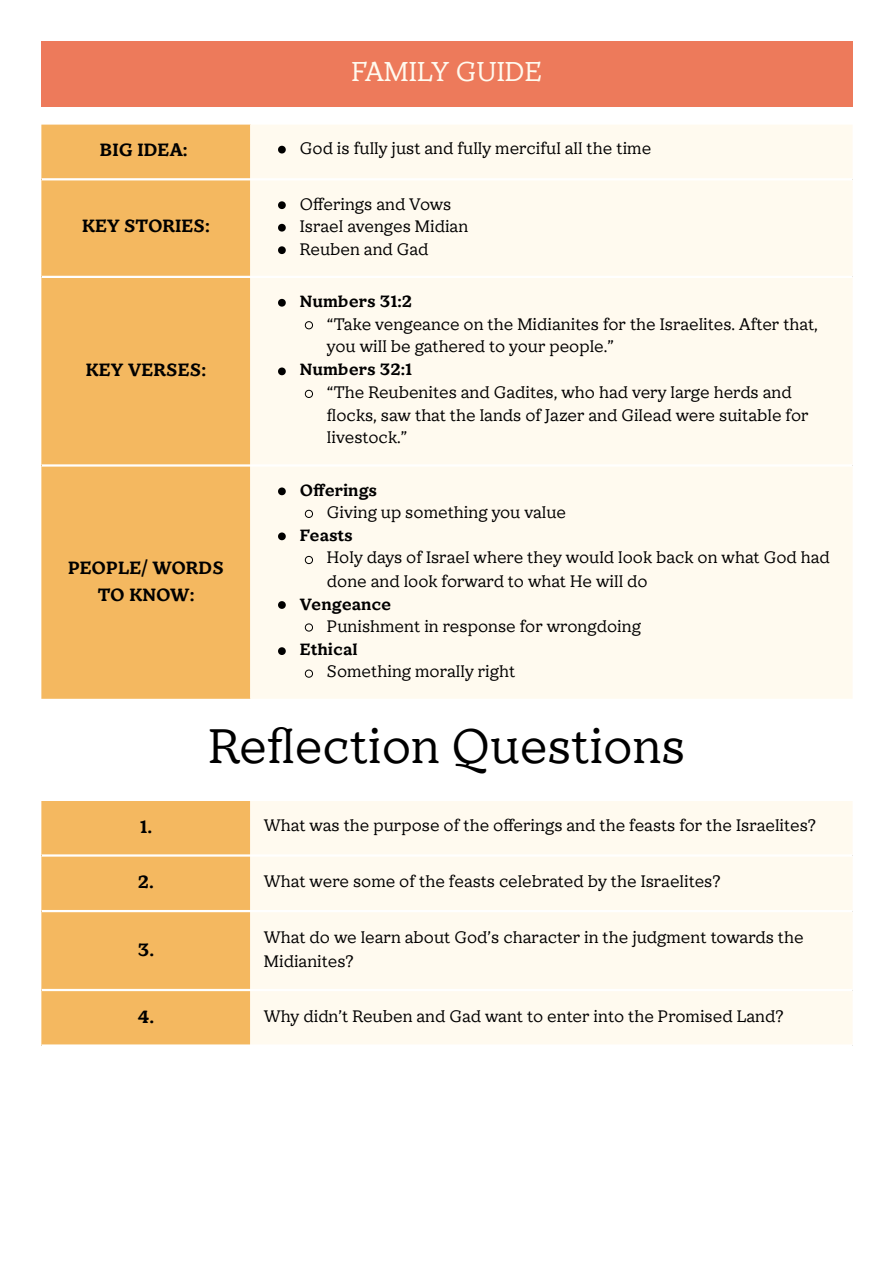
<style>
.page{position:relative;width:894px;height:1263px;background:#fff}
.page>*{position:absolute;margin:0;border:0;box-sizing:border-box;transform-origin:0 0}
.t1{font:48px "TT Phobos";color:#000}
.t2{font:27px "TT Phobos";color:#fffaef}
.t3{font:700 18px/27px "TT Phobos";color:#000;text-align:center}
.t4{font:16.5px/22.5px "TT Phobos";color:#000}
.t5{font:700 16.5px "TT Phobos";color:#000}
</style>
<div class="page">
<div style="left:42px;top:42px;width:810px;height:65px;background:#ed7a5b"></div>
<div style="left:42px;top:125px;width:208px;height:574px;background:#f4b860"></div>
<div style="left:250px;top:125px;width:602px;height:574px;background:#fffaef"></div>
<svg style="left:278px;top:146px;width:8px;height:7px"></svg>
<svg style="left:278px;top:201px;width:8px;height:8px"></svg>
<svg style="left:278px;top:224px;width:8px;height:8px"></svg>
<svg style="left:278px;top:246px;width:8px;height:8px"></svg>
<svg style="left:278px;top:299px;width:8px;height:8px"></svg>
<svg style="left:304px;top:321px;width:9px;height:9px"></svg>
<svg style="left:278px;top:367px;width:8px;height:8px"></svg>
<svg style="left:304px;top:390px;width:9px;height:8px"></svg>
<svg style="left:278px;top:487px;width:8px;height:8px"></svg>
<svg style="left:304px;top:509px;width:9px;height:9px"></svg>
<svg style="left:278px;top:532px;width:8px;height:8px"></svg>
<svg style="left:304px;top:556px;width:9px;height:8px"></svg>
<svg style="left:278px;top:601px;width:8px;height:8px"></svg>
<svg style="left:304px;top:623px;width:9px;height:9px"></svg>
<svg style="left:278px;top:647px;width:8px;height:8px"></svg>
<svg style="left:304px;top:669px;width:9px;height:9px"></svg>
<hr style="left:42px;top:178px;width:810px;height:2px;background:#fff">
<hr style="left:42px;top:276px;width:810px;height:2px;background:#fff">
<hr style="left:42px;top:464px;width:810px;height:3px;background:#fff">
<div style="left:42px;top:801px;width:208px;height:243px;background:#f4b860"></div>
<div style="left:250px;top:801px;width:602px;height:243px;background:#fffaef"></div>
<hr style="left:42px;top:854px;width:810px;height:3px;background:#fff">
<hr style="left:42px;top:910px;width:810px;height:2px;background:#fff">
<hr style="left:42px;top:989px;width:810px;height:2px;background:#fff">
<p class="t2" style="left:351px;top:55px;width:192px">FAMILY GUIDE</p>
<p class="t3" style="left:100px;top:137px;width:89px">BIG IDEA:</p>
<p class="t4" style="left:300px;top:138px;width:353px">God is fully just and fully merciful all the time</p>
<p class="t3" style="left:82px;top:213px;width:129px">KEY STORIES:</p>
<p class="t3" style="left:86px;top:357px;width:122px">KEY VERSES:</p>
<p class="t3" style="left:68px;top:554px;width:157px">PEOPLE/ WORDS<br>TO KNOW:</p>
<p class="t4" style="left:300px;top:193px;width:153px">Offerings and Vows</p>
<p class="t4" style="left:300px;top:216px;width:170px">Israel avenges Midian</p>
<p class="t4" style="left:300px;top:238px;width:130px">Reuben and Gad</p>
<p class="t5" style="left:300px;top:292px;width:114px">Numbers 31:2</p>
<p class="t4" style="left:327px;top:313px;width:492px">“Take vengeance on the Midianites for the Israelites. After that, you will be gathered to your people.”</p>
<p class="t5" style="left:300px;top:359px;width:114px">Numbers 32:1</p>
<p class="t4" style="left:327px;top:382px;width:483px">“The Reubenites and Gadites, who had very large herds and flocks, saw that the lands of Jazer and Gilead were suitable for livestock.”</p>
<p class="t5" style="left:300px;top:480px;width:79px">Offerings</p>
<p class="t4" style="left:327px;top:502px;width:240px">Giving up something you value</p>
<p class="t5" style="left:300px;top:525px;width:54px">Feasts</p>
<p class="t4" style="left:327px;top:546px;width:504px;line-height:23.7px">Holy days of Israel where they would look back on what God had done and look forward to what He will do</p>
<p class="t5" style="left:300px;top:594px;width:93px">Vengeance</p>
<p class="t4" style="left:327px;top:615px;width:315px">Punishment in response for wrongdoing</p>
<p class="t5" style="left:300px;top:639px;width:59px">Ethical</p>
<p class="t4" style="left:327px;top:660px;width:190px">Something morally right</p>
<p class="t1" style="left:208px;top:717px;width:478px">Reflection Questions</p>
<p class="t3" style="left:140px;top:813px;width:14px">1.</p>
<p class="t4" style="left:264px;top:815px;width:553px">What was the purpose of the offerings and the feasts for the Israelites?</p>
<p class="t3" style="left:138px;top:869px;width:18px">2.</p>
<p class="t4" style="left:264px;top:870px;width:458px">What were some of the feasts celebrated by the Israelites?</p>
<p class="t3" style="left:138px;top:937px;width:18px">3.</p>
<p class="t4" style="left:264px;top:925px;width:541px;line-height:24.8px">What do we learn about God’s character in the judgment towards the<br>Midianites?</p>
<p class="t3" style="left:138px;top:1003px;width:18px">4.</p>
<p class="t4" style="left:264px;top:1005px;width:521px">Why didn’t Reuben and Gad want to enter into the Promised Land?</p>
</div>
